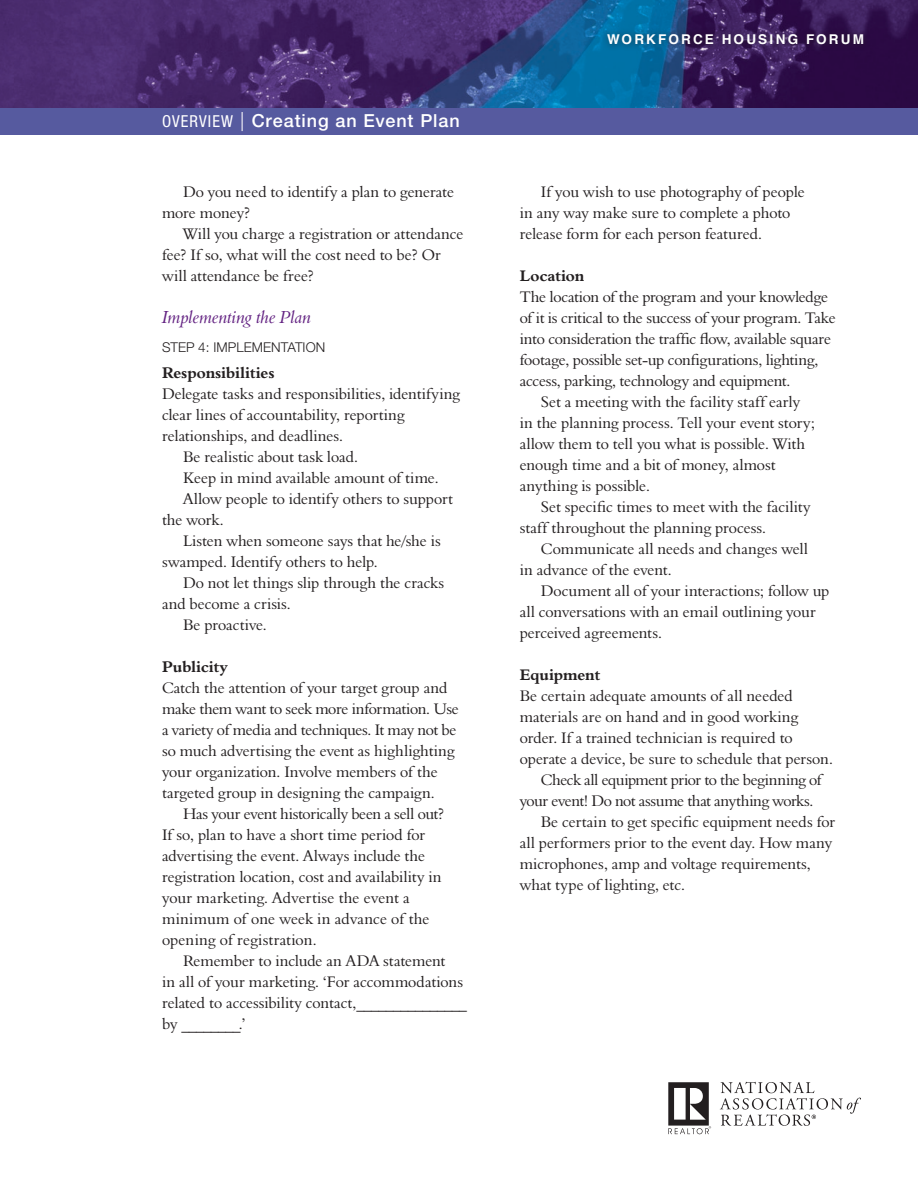
<style>
.page{position:relative;width:918px;height:1188px;background:#fff}
.page>*{position:absolute;margin:0;border:0;box-sizing:border-box;transform-origin:0 0}
.Bulleted_Text_Small{font:500 18px "Helvetica Neue";letter-spacing:.05em;color:#fff}
.Purple_Subhead{font:18px "Aldine 401 BT Italic A";letter-spacing:-.005em;color:#642483}
.Body_Copy-Small{font:15.75px/21px "Aldine 401 BT Roman A";color:#231f20}
.Body_Copy-Small-No_I{font:15.75px/21px "Aldine 401 BT Roman A";letter-spacing:-.01em;color:#231f20}
.Body_Copy-Small-Spac{font:15.75px/21px "Aldine 401 BT Roman A";color:#231f20}
.Body_Copy-Small-2{font:15.75px/21px "Aldine 401 BT Roman A";letter-spacing:-.025em;color:#231f20}
.Body_Copy-Small-No_I-2{font:15.75px "Aldine 401 BT Bold A";letter-spacing:-.01em;color:#231f20}
.t1{font:700 13.5px "Helvetica";letter-spacing:.165em;color:#fff}
.Caps_Subhead-9pts{font:300 13.5px "Helvetica Neue";letter-spacing:.01em;color:#231f20}
.s1{font-weight:400;font-stretch:condensed;font-size:16.5px}
.s2{font-weight:300;font-size:19.05px}
</style>
<div class="page">
<img style="left:0;top:0;width:918px;height:108px">
<div style="left:598px;top:26px;width:271px;height:24px;background:#231f20;opacity:.25"></div>
<div style="left:0;top:108px;width:918px;height:26px;background:#565a9f"></div>
<svg style="left:668px;top:1082px;width:43px;height:52px"></svg>
<svg style="left:720px;top:1082px;width:141px;height:44px"></svg>
<p class="Bulleted_Text_Small" style="left:162px;top:110px;width:299px"><span class="s1">OVERVIEW</span> <span class="s2">|</span> Creating an Event Plan</p>
<p class="Body_Copy-Small" style="left:162px;top:181px;width:294px;text-indent:21px">Do you need to identify a plan to generate more money?</p>
<p class="Body_Copy-Small-Spac" style="left:162px;top:223px;width:303px;text-indent:21px">Will you charge a registration or attendance fee? If so, what will the cost need to be? Or will attendance be free?</p>
<p class="Purple_Subhead" style="left:162px;top:306px;width:151px">Implementing the Plan</p>
<p class="Caps_Subhead-9pts" style="left:162px;top:339px;width:165px">STEP 4: IMPLEMENTATION</p>
<p class="Body_Copy-Small-No_I-2" style="left:162px;top:363px;width:114px">Responsibilities</p>
<p class="Body_Copy-Small-No_I" style="left:162px;top:383px;width:300px">Delegate tasks and responsibilities, identifying clear lines of accountability, reporting relationships, and deadlines.</p>
<p class="Body_Copy-Small" style="left:183px;top:446px;width:176px">Be realistic about task load.</p>
<p class="Body_Copy-Small" style="left:183px;top:467px;width:257px">Keep in mind available amount of time.</p>
<p class="Body_Copy-Small" style="left:162px;top:488px;width:293px;text-indent:21px">Allow people to identify others to support the work.</p>
<p class="Body_Copy-Small" style="left:162px;top:530px;width:280px;text-indent:21px">Listen when someone says that he/she is swamped. Identify others to help.</p>
<p class="Body_Copy-Small" style="left:162px;top:572px;width:284px;text-indent:21px">Do not let things slip through the cracks and become a crisis.</p>
<p class="Body_Copy-Small-Spac" style="left:183px;top:614px;width:85px">Be proactive.</p>
<p class="Body_Copy-Small-No_I-2" style="left:162px;top:657px;width:67px">Publicity</p>
<p class="Body_Copy-Small-No_I" style="left:162px;top:677px;width:298px">Catch the attention of your target group and make them want to seek more information. Use a variety of media and techniques. It may not be so much advertising the event as highlighting your organization. Involve members of the targeted group in designing the campaign.</p>
<p class="Body_Copy-Small" style="left:162px;top:803px;width:284px;text-indent:21px">Has your event historically been a sell out?<br>If so, plan to have a short time period for advertising the event. Always include the registration location, cost and availability in your marketing. Advertise the event a minimum of one week in advance of the opening of registration.</p>
<p class="Body_Copy-Small" style="left:162px;top:950px;width:307px;text-indent:21px">Remember to include an ADA statement<br>in all of your marketing. ‘For accommodations related to accessibility contact,_______________ by ________.’</p>
<p class="t1" style="left:607px;top:28px;width:258px">WORKFORCE HOUSING FORUM</p>
<p class="Body_Copy-Small-Spac" style="left:520px;top:181px;width:287px;text-indent:21px">If you wish to use photography of people in any way make sure to complete a photo release form for each person featured.</p>
<p class="Body_Copy-Small-No_I-2" style="left:520px;top:266px;width:66px">Location</p>
<p class="Body_Copy-Small-No_I" style="left:520px;top:286px;width:317px">The location of the program and your knowledge of it is critical to the success of your program. Take into consideration the traffic flow, available square footage, possible set-up configurations, lighting, access, parking, technology and equipment.</p>
<p class="Body_Copy-Small" style="left:520px;top:391px;width:297px;text-indent:21px">Set a meeting with the facility staff early in the planning process. Tell your event story; allow them to tell you what is possible. With enough time and a bit of money, almost anything is possible.</p>
<p class="Body_Copy-Small" style="left:520px;top:496px;width:292px;text-indent:21px">Set specific times to meet with the facility staff throughout the planning process.</p>
<p class="Body_Copy-Small" style="left:520px;top:538px;width:290px;text-indent:21px">Communicate all needs and changes well in advance of the event.</p>
<p class="Body_Copy-Small-Spac" style="left:520px;top:580px;width:311px;text-indent:21px">Document all of your interactions; follow up all conversations with an email outlining your perceived agreements.</p>
<p class="Body_Copy-Small-No_I-2" style="left:520px;top:665px;width:82px">Equipment</p>
<p class="Body_Copy-Small-No_I" style="left:520px;top:685px;width:315px">Be certain adequate amounts of all needed materials are on hand and in good working order. If a trained technician is required to operate a device, be sure to schedule that person.</p>
<p class="Body_Copy-Small-2" style="left:520px;top:769px;width:303px;text-indent:21px">Check all equipment prior to the beginning of your event! Do not assume that anything works.</p>
<p class="Body_Copy-Small-Spac" style="left:520px;top:811px;width:317px;text-indent:21px">Be certain to get specific equipment needs for all performers prior to the event day. How many microphones, amp and voltage requirements, what type of lighting, etc.</p>
</div>
